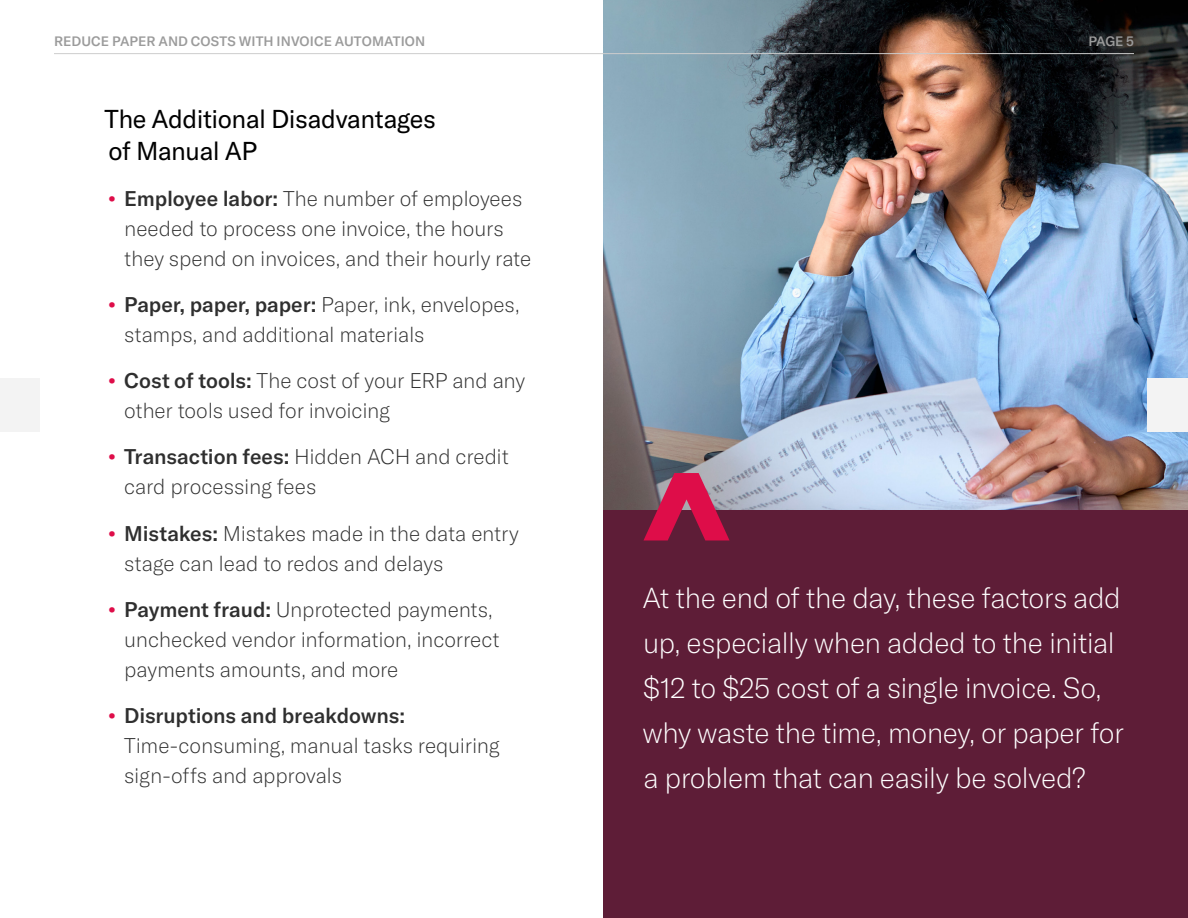
<style>
.page{position:relative;width:1188px;height:918px;background:#fff}
.page>*{position:absolute;margin:0;border:0;box-sizing:border-box;transform-origin:0 0}
.eBK__Sidebar__Callou{font:100 28.5px/45px "GT America";letter-spacing:-.02em;color:#fff}
.eBK__Heading_2__span{font:25.5px/31.5px "GT America";letter-spacing:-.02em;color:#000}
.t1{font:100 21px/30px "GT America";letter-spacing:-.01em;color:#2f2f2f}
.t2{font:500 13.5px "GT America";letter-spacing:.005em;color:#9b9b9b}
.s1{font-weight:700;color:#de0d49}
.s2{font-weight:500}
</style>
<div class="page">
<img style="left:603px;top:0;width:585px;height:511px">
<hr style="left:54px;top:53px;width:918px;height:1px;background:#cdcdcd">
<hr style="left:972px;top:53px;width:162px;height:1px;background:#cdcdcd">
<div style="left:603px;top:511px;width:585px;height:407px;background:#5e1d37"></div>
<svg style="left:643px;top:473px;width:87px;height:67px"></svg>
<div style="left:0;top:378px;width:40px;height:54px;background:#f3f3f3"></div>
<div style="left:1148px;top:378px;width:40px;height:54px;background:#f3f3f3"></div>
<p class="t2" style="left:54px;top:33px;width:373px">Reduce Paper and Costs With I nvoice Automation</p>
<p class="t2" style="left:1088px;top:33px;width:47px">PAGE 5</p>
<p class="eBK__Heading_2__span" style="left:104px;top:103px;width:333px">The Additional Disadvantages of Manual AP</p>
<p class="t1" style="left:124px;top:183px;width:409px;text-indent:-16px"><span class="s1">•</span> <span class="s2">Employee labor:</span> The number of employees needed to process one invoice, the hours they spend on invoices, and their hourly rate</p>
<p class="t1" style="left:124px;top:290px;width:397px;text-indent:-16px"><span class="s1">•</span> <span class="s2">Paper, paper, paper:</span> Paper, ink, envelopes, stamps, and additional materials</p>
<p class="t1" style="left:124px;top:366px;width:403px;text-indent:-16px"><span class="s1">•</span> <span class="s2">Cost of tools:</span> The cost of your ERP and any other tools used for invoicing</p>
<p class="t1" style="left:124px;top:442px;width:386px;text-indent:-16px"><span class="s1">•</span> <span class="s2">Transaction fees:</span> Hidden ACH and credit card processing fees</p>
<p class="t1" style="left:124px;top:518px;width:396px;text-indent:-16px"><span class="s1">•</span> <span class="s2">Mistakes:</span> Mistakes made in the data entry stage can lead to redos and delays</p>
<p class="t1" style="left:124px;top:594px;width:377px;text-indent:-16px"><span class="s1">•</span> <span class="s2">Payment fraud:</span> Unprotected payments, unchecked vendor information, incorrect payments amounts, and more</p>
<p class="t1" style="left:124px;top:701px;width:377px;text-indent:-16px"><span class="s1">•</span> <span class="s2">Disruptions and breakdowns:<br></span>Time-consuming, manual tasks requiring sign-offs and approvals</p>
<p class="eBK__Sidebar__Callou" style="left:642px;top:575px;width:483px">At the end of the day, these factors add up, especially when added to the initial $12 to $25 cost of a single invoice. So, why waste the time, money, or paper for a problem that can easily be solved?</p>
</div>
